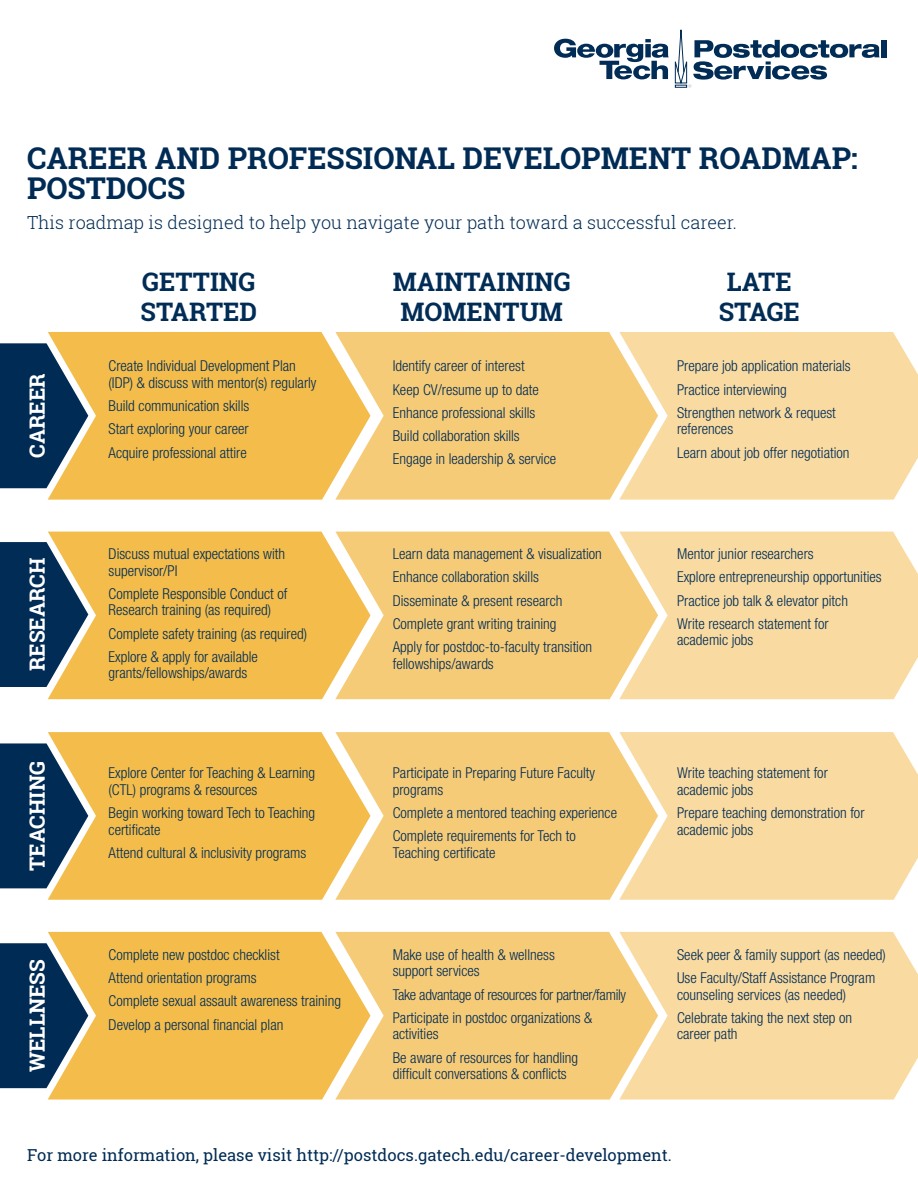
<style>
.page{position:relative;width:918px;height:1188px;background:#fff}
.page>*{position:absolute;margin:0;border:0;box-sizing:border-box;transform-origin:0 0}
.t1{font:700 30px/30.2px "Roboto Slab";color:#002b54}
.t2{font:700 25.5px/30.6px "Roboto Slab";color:#002c56;text-align:center}
.t3{font:700 21px "Roboto Slab";color:#fff}
.t4{font:300 18px "Roboto Slab";color:#002b54}
.t5{font:16.5px "Roboto Slab";color:#002b54}
.t6{font:300 condensed 15px/23.2px "Helvetica Neue LT Std";color:#002b54}
.t7{font:300 condensed 15px/23.2px "Helvetica Neue LT Std";color:#002c56}
.t8{font:300 condensed 15px/23.2px "Helvetica Neue LT Std";letter-spacing:-.02em;color:#002b54}
</style>
<div class="page">
<div style="left:882px;top:40px;width:5px;height:17px;background:#002c56"></div>
<svg style="left:554px;top:29px;width:326px;height:59px"></svg>
<div style="left:48px;top:532px;width:287px;height:167px;background:#f3bc4b"></div>
<svg style="left:335px;top:532px;width:284px;height:167px;background:#f6cc7b"></svg>
<svg style="left:619px;top:532px;width:299px;height:167px;background:#f9dba2"></svg>
<svg style="left:0;top:542px;width:88px;height:145px;background:#395361"></svg>
<div style="left:0;top:343px;width:48px;height:145px;background:#002b54"></div>
<svg style="left:48px;top:332px;width:287px;height:168px;background:#e5b551"></svg>
<svg style="left:335px;top:332px;width:284px;height:168px;background:#f6cc7c"></svg>
<svg style="left:619px;top:332px;width:299px;height:168px;background:#f9dba2"></svg>
<div style="left:48px;top:732px;width:287px;height:168px;background:#f3bc4b"></div>
<svg style="left:335px;top:732px;width:284px;height:168px;background:#f6cc7c"></svg>
<svg style="left:619px;top:732px;width:299px;height:168px;background:#f9dba2"></svg>
<svg style="left:0;top:743px;width:88px;height:145px;background:#3a5260"></svg>
<div style="left:48px;top:932px;width:287px;height:168px;background:#f3bc4b"></div>
<svg style="left:335px;top:932px;width:284px;height:168px;background:#f6cc7c"></svg>
<svg style="left:619px;top:932px;width:299px;height:168px;background:#f9dba2"></svg>
<svg style="left:0;top:943px;width:88px;height:145px;background:#3a5260"></svg>
<h1 class="t1" style="left:27px;top:143px;width:832px">CAREER AND PROFESSIONAL DEVELOPMENT ROADMAP:<br>POSTDOCS</h1>
<p class="t4" style="left:27px;top:211px;width:712px">This roadmap is designed to help you navigate your path toward a successful career.</p>
<h2 class="t2" style="left:141px;top:266px;width:118px;text-align:left">GETTING<br>STARTED</h2>
<h2 class="t2" style="left:719px;top:266px;width:83px">LATE<br>STAGE</h2>
<h2 class="t2" style="left:393px;top:266px;width:180px">MAINTAINING<br>MOMENTUM</h2>
<h3 class="t3" style="left:23px;top:458px;width:86px;rotate:-90deg">CAREER</h3>
<p class="t7" style="left:109px;top:358px;width:209px;line-height:16.5px">Create Individual Development Plan (IDP) &amp; discuss with mentor(s) regularly</p>
<p class="t7" style="left:109px;top:394px;width:142px">Build communication skills<br>Start exploring your career</p>
<p class="t7" style="left:109px;top:440px;width:140px">Acquire professional attire</p>
<h3 class="t3" style="left:23px;top:671px;width:115px;rotate:-90deg">RESEARCH</h3>
<p class="t7" style="left:109px;top:545px;width:178px;line-height:16.5px">Discuss mutual expectations with supervisor/PI</p>
<p class="t7" style="left:109px;top:585px;width:180px;line-height:16.5px">Complete Responsible Conduct of<br>Research training (as required)</p>
<p class="t7" style="left:109px;top:622px;width:200px">Complete safety training (as required)<br>Explore &amp; apply for available</p>
<p class="t7" style="left:109px;top:661px;width:140px">grants/fellowships/awards</p>
<h3 class="t3" style="left:23px;top:871px;width:111px;rotate:-90deg">TEACHING</h3>
<p class="t7" style="left:109px;top:765px;width:208px;line-height:16.5px">Explore Center for Teaching &amp; Learning (CTL) programs &amp; resources</p>
<p class="t6" style="left:109px;top:805px;width:208px;line-height:16.5px">Begin working toward Tech to Teaching certificate</p>
<p class="t7" style="left:109px;top:841px;width:199px">Attend cultural &amp; inclusivity programs</p>
<p class="t6" style="left:393px;top:354px;width:165px">Identify career of interest<br>Keep CV/resume up to date<br>Enhance professional skills<br>Build collaboration skills<br>Engage in leadership &amp; service</p>
<p class="t6" style="left:393px;top:542px;width:211px">Learn data management &amp; visualization Enhance collaboration skills Disseminate &amp; present research Complete grant writing training<br>Apply for postdoc-to-faculty transition</p>
<p class="t6" style="left:393px;top:652px;width:103px">fellowships/awards</p>
<p class="t6" style="left:393px;top:765px;width:204px;line-height:16.5px">Participate in Preparing Future Faculty programs</p>
<p class="t6" style="left:393px;top:801px;width:226px">Complete a mentored teaching experience<br>Complete requirements for Tech to</p>
<p class="t6" style="left:393px;top:841px;width:104px">Teaching certificate</p>
<p class="t7" style="left:677px;top:354px;width:175px">Prepare job application materials<br>Practice interviewing<br>Strengthen network &amp; request</p>
<p class="t7" style="left:677px;top:417px;width:174px">references<br>Learn about job offer negotiation</p>
<p class="t7" style="left:677px;top:542px;width:206px">Mentor junior researchers<br>Explore entrepreneurship opportunities Practice job talk &amp; elevator pitch<br>Write research statement for</p>
<p class="t7" style="left:677px;top:628px;width:78px">academic jobs</p>
<p class="t6" style="left:677px;top:765px;width:152px;line-height:16.5px">Write teaching statement for academic jobs</p>
<p class="t6" style="left:677px;top:805px;width:189px;line-height:16.5px">Prepare teaching demonstration for academic jobs</p>
<h3 class="t3" style="left:23px;top:1072px;width:115px;rotate:-90deg">WELLNESS</h3>
<p class="t7" style="left:109px;top:943px;width:234px">Complete new postdoc checklist<br>Attend orientation programs<br>Complete sexual assault awareness training Develop a personal financial plan</p>
<p class="t6" style="left:677px;top:943px;width:210px">Seek peer &amp; family support (as needed)<br>Use Faculty/Staff Assistance Program</p>
<p class="t6" style="left:393px;top:946px;width:164px;line-height:16.5px">Make use of health &amp; wellness support services</p>
<p class="t8" style="left:393px;top:983px;width:235px">Take advantage of resources for partner/family<br>Participate in postdoc organizations &amp;</p>
<p class="t6" style="left:393px;top:1022px;width:187px">activities<br>Be aware of resources for handling</p>
<p class="t6" style="left:393px;top:1062px;width:176px">difficult conversations &amp; conflicts</p>
<p class="t6" style="left:677px;top:983px;width:177px">counseling services (as needed)<br>Celebrate taking the next step on</p>
<p class="t6" style="left:677px;top:1022px;width:62px">career path</p>
<p class="t5" style="left:27px;top:1144px;width:646px">For more information, please visit http://postdocs.gatech.edu/career-development.</p>
</div>
